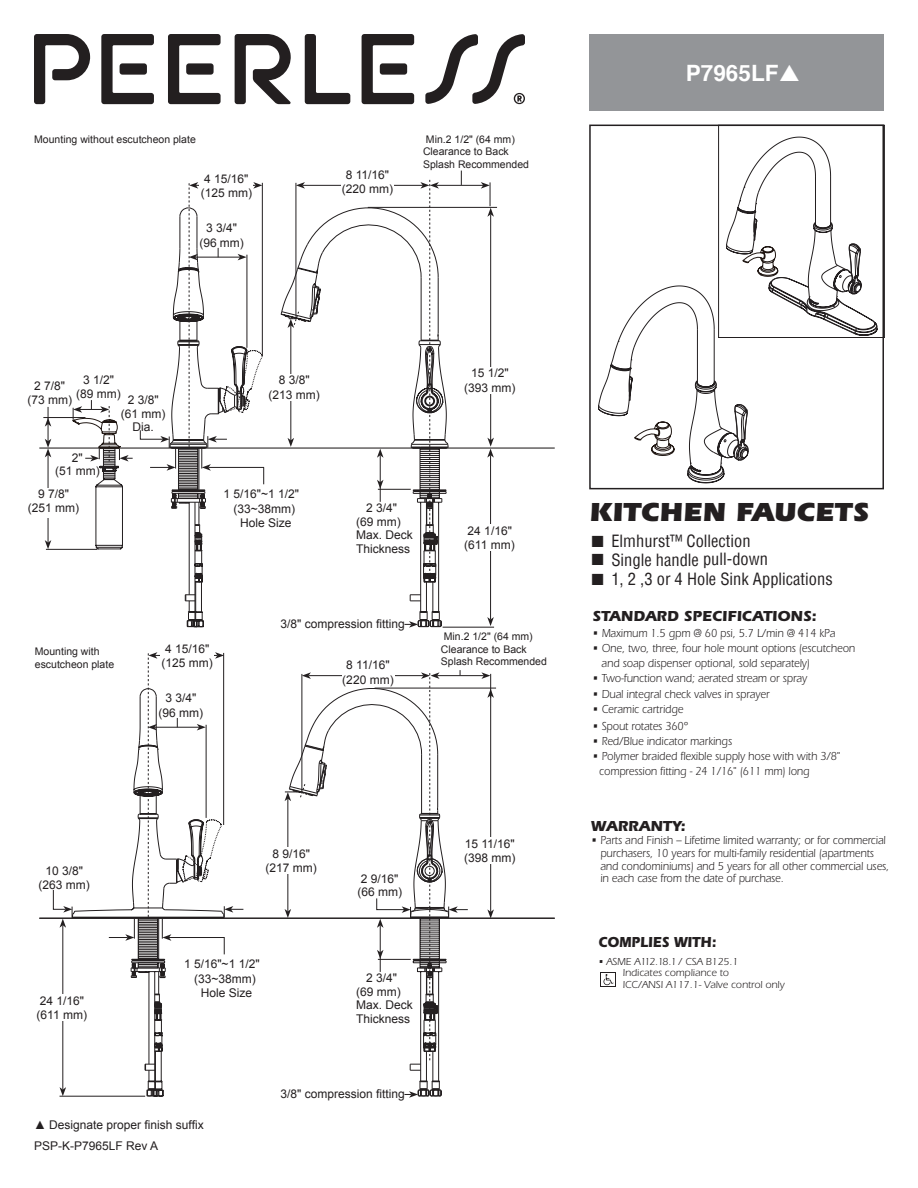
<style>
.page{position:relative;width:918px;height:1188px;background:#fff}
.page>*{position:absolute;margin:0;border:0;box-sizing:border-box;transform-origin:0 0}
.t1{font:900 27px "Itc Eras";color:#231f20}
.t2{font:700 22.5px "Helvetica";color:#fff}
.t3{font:condensed 16.5px "Helvetica";color:#231f20}
.t4{font:700 15px "Itc Eras";color:#231f20}
.t5{font:700 15px "Itc Eras";color:#231f20;scale:.9 1}
.t6{font:12px/12.8px "Itc Eras";color:#231f20;scale:.9 1}
.t7{font:12px/13.5px "Arial";color:#231f20;text-align:center}
.t8{font:10.5px/12.6px "Arial";color:#231f20}
.t9{font:10.5px/10.5px "Itc Eras";color:#231f20;scale:.9 1}
.t10{font:10.5px "Itc Eras";color:#231f20}
.s1{font-family:"SIL Hei Med Jian";font-stretch:normal}
</style>
<div class="page">
<div style="left:589px;top:125px;width:295px;height:364px;border:2px solid #231f20"></div>
<div style="left:589px;top:35px;width:294px;height:76px;background:#939598"></div>
<svg style="left:34px;top:34px;width:57px;height:70px"></svg>
<svg style="left:101px;top:34px;width:53px;height:70px"></svg>
<div style="left:120px;top:63px;width:27px;height:12px;background:#231f20;border-radius:3px"></div>
<svg style="left:168px;top:34px;width:53px;height:70px"></svg>
<div style="left:186px;top:63px;width:28px;height:12px;background:#231f20;border-radius:3px"></div>
<svg style="left:362px;top:34px;width:52px;height:70px"></svg>
<div style="left:380px;top:63px;width:27px;height:12px;background:#231f20;border-radius:3px"></div>
<svg style="left:305px;top:34px;width:45px;height:70px"></svg>
<svg style="left:235px;top:34px;width:56px;height:70px"></svg>
<svg style="left:425px;top:34px;width:100px;height:70px"></svg>
<hr style="left:39px;top:448px;width:516px;height:1px;background:#231f20">
<hr style="left:39px;top:918px;width:516px;height:1px;background:#231f20">
<hr style="left:436px;top:185px;width:47px;height:1px;background:#231f20">
<hr style="left:437px;top:675px;width:47px;height:1px;background:#231f20">
<svg style="left:601px;top:972px;width:15px;height:15px"></svg>
<svg style="left:602px;top:973px;width:13px;height:13px"></svg>
<svg style="left:604px;top:974px;width:10px;height:10px"></svg>
<hr style="left:490px;top:455px;width:1px;height:164px;background:#231f20">
<svg style="left:487px;top:617px;width:7px;height:9px"></svg>
<svg style="left:461px;top:171px;width:1px;height:14px"></svg>
<div style="left:464px;top:525px;width:55px;height:26px;background:#fff"></div>
<hr style="left:443px;top:627px;width:51px;height:1px;background:#231f20">
<hr style="left:368px;top:207px;width:129px;height:1px;background:#231f20">
<hr style="left:375px;top:688px;width:121px;height:1px;background:#231f20">
<hr style="left:490px;top:214px;width:1px;height:226px;background:#231f20">
<svg style="left:481px;top:182px;width:13px;height:35px"></svg>
<svg style="left:487px;top:438px;width:7px;height:20px"></svg>
<hr style="left:490px;top:695px;width:1px;height:217px;background:#231f20">
<svg style="left:481px;top:672px;width:13px;height:26px"></svg>
<svg style="left:487px;top:909px;width:7px;height:9px"></svg>
<div style="left:463px;top:367px;width:53px;height:27px;background:#fff"></div>
<div style="left:463px;top:837px;width:53px;height:27px;background:#fff"></div>
<svg style="left:598px;top:137px;width:279px;height:346px"></svg>
<div style="left:718px;top:125px;width:167px;height:213px;border:1px solid #231f20"></div>
<svg style="left:140px;top:180px;width:308px;height:448px"></svg>
<svg style="left:53px;top:652px;width:415px;height:446px"></svg>
<svg style="left:72px;top:400px;width:61px;height:149px"></svg>
<hr style="left:43px;top:417px;width:42px;height:1px;background:#231f20">
<hr style="left:46px;top:549px;width:51px;height:1px;background:#231f20">
<hr style="left:48px;top:455px;width:1px;height:88px;background:#231f20">
<svg style="left:45px;top:407px;width:6px;height:50px"></svg>
<svg style="left:45px;top:540px;width:6px;height:9px"></svg>
<div style="left:28px;top:488px;width:51px;height:29px;background:#fff"></div>
<p class="t8" style="left:34px;top:133px;width:163px">Mounting without escutcheon plate</p>
<p class="t7" style="left:201px;top:171px;width:53px;line-height:14.4px;text-align:left">4 15/16" (125 mm)</p>
<p class="t7" style="left:199px;top:221px;width:46px;line-height:14.4px">3 3/4" (96 mm)</p>
<p class="t7" style="left:342px;top:168px;width:53px;line-height:14.4px">8 11/16" (220 mm)</p>
<p class="t8" style="left:423px;top:133px;width:108px">Min.2 1/2" (64 mm)<br>Clearance to Back<br>Splash Recommended</p>
<h2 class="t2" style="left:686px;top:55px;width:94px">P7965LF</h2>
<p class="t7" style="left:76px;top:374px;width:46px">3 1/2" (89 mm)</p>
<p class="t7" style="left:27px;top:380px;width:46px">2 7/8" (73 mm)</p>
<p class="t7" style="left:121px;top:393px;width:46px">2 3/8" (61 mm)<br>Dia.</p>
<p class="t7" style="left:55px;top:451px;width:46px">2"<br>(51 mm)</p>
<p class="t7" style="left:28px;top:488px;width:53px">9 7/8" (251 mm)</p>
<p class="t7" style="left:269px;top:373px;width:53px;line-height:14.4px">8 3/8" (213 mm)</p>
<p class="t7" style="left:224px;top:487px;width:77px">1 5/16"~1 1/2"</p>
<p class="t7" style="left:234px;top:502px;width:63px">(33~38mm)</p>
<p class="t7" style="left:240px;top:516px;width:53px">Hole Size</p>
<p class="t7" style="left:356px;top:502px;width:58px;text-align:left;text-indent:10px">2 3/4" (69 mm)<br>Max. Deck<br>Thickness</p>
<p class="t8" style="left:35px;top:645px;width:81px">Mounting with escutcheon plate</p>
<p class="t7" style="left:162px;top:641px;width:53px;line-height:14.4px;text-align:left">4 15/16" (125 mm)</p>
<p class="t7" style="left:159px;top:691px;width:46px;line-height:14.4px">3 3/4" (96 mm)</p>
<p class="t7" style="left:281px;top:617px;width:126px">3/8" compression fitting</p>
<p class="t7" style="left:342px;top:658px;width:53px;line-height:14.4px">8 11/16" (220 mm)</p>
<p class="t7" style="left:464px;top:366px;width:53px;line-height:14.4px">15 1/2" (393 mm)</p>
<p class="t7" style="left:464px;top:524px;width:52px;line-height:14.4px;text-align:left">24 1/16" (611 mm)</p>
<p class="t8" style="left:441px;top:630px;width:108px">Min.2 1/2" (64 mm)<br>Clearance to Back<br>Splash Recommended</p>
<p class="t7" style="left:39px;top:864px;width:53px">10 3/8" (263 mm)</p>
<p class="t7" style="left:37px;top:994px;width:52px;line-height:14.4px;text-align:left">24 1/16" (611 mm)</p>
<p class="t7" style="left:266px;top:846px;width:53px;line-height:14.4px">8 9/16" (217 mm)</p>
<p class="t7" style="left:184px;top:957px;width:77px">1 5/16"~1 1/2"</p>
<p class="t7" style="left:194px;top:972px;width:63px">(33~38mm)</p>
<p class="t7" style="left:201px;top:986px;width:53px">Hole Size</p>
<p class="t7" style="left:358px;top:872px;width:46px;text-align:left">2 9/16" (66 mm)</p>
<p class="t7" style="left:356px;top:972px;width:58px;text-align:left;text-indent:10px">2 3/4" (69 mm)<br>Max. Deck<br>Thickness</p>
<p class="t7" style="left:281px;top:1087px;width:126px">3/8" compression fitting</p>
<p class="t7" style="left:34px;top:1118px;width:171px">▲ Designate proper finish suffix</p>
<p class="t7" style="left:34px;top:1139px;width:126px">PSP-K-P7965LF Rev A</p>
<p class="t7" style="left:464px;top:836px;width:53px;line-height:14.4px;text-align:left">15 11/16" (398 mm)</p>
<h1 class="t1" style="left:589px;top:497px;width:281px">KITCHEN FAUCETS</h1>
<h3 class="t3" style="left:589px;top:531px;width:163px"><span class="s1">■</span> Elmhurst™ Collection</h3>
<h3 class="t3" style="left:589px;top:549px;width:180px"><span class="s1">■</span> Single handle pull-down</h3>
<h3 class="t3" style="left:589px;top:568px;width:245px"><span class="s1">■</span> 1, 2 ,3 or 4 Hole Sink Applications</h3>
<p class="t4" style="left:593px;top:608px;width:226px">STANDARD SPECIFICATIONS:</p>
<p class="t6" style="left:593px;top:626px;width:271px">• Maximum 1.5 gpm @ 60 psi, 5.7 L/min @ 414 kPa</p>
<p class="t6" style="left:602px;top:640px;width:283px;line-height:15.3px;text-indent:-9px">• One, two, three, four hole mount options (escutcheon and soap dispenser optional, sold separately)</p>
<p class="t6" style="left:593px;top:672px;width:240px">• Two-function wand; aerated stream or spray</p>
<p class="t6" style="left:593px;top:687px;width:198px">• Dual integral check valves in sprayer</p>
<p class="t6" style="left:593px;top:703px;width:103px">• Ceramic cartridge</p>
<p class="t6" style="left:593px;top:719px;width:109px">• Spout rotates 360°</p>
<p class="t6" style="left:593px;top:735px;width:157px">• Red/Blue indicator markings</p>
<p class="t6" style="left:599px;top:749px;width:270px;line-height:15.3px;text-indent:-7px">• Polymer braided flexible supply hose with with 3/8" compression fitting - 24 1/16" (611 mm) long</p>
<p class="t4" style="left:591px;top:817px;width:96px">WARRANTY:</p>
<p class="t6" style="left:600px;top:834px;width:323px;text-indent:-9px">• Parts and Finish – Lifetime limited warranty; or for commercial purchasers, 10 years for multi-family residential (apartments and condominiums) and 5 years for all other commercial uses, in each case from the date of purchase.</p>
<p class="t5" style="left:598px;top:934px;width:132px">COMPLIES WITH:</p>
<p class="t9" style="left:623px;top:957px;width:130px;text-indent:-24px">• ASME A112.18.1 / CSA B125.1<br>Indicates compliance to</p>
<p class="t10" style="left:623px;top:979px;width:163px">ICC/ANSI A117.1- Valve control only</p>
</div>
